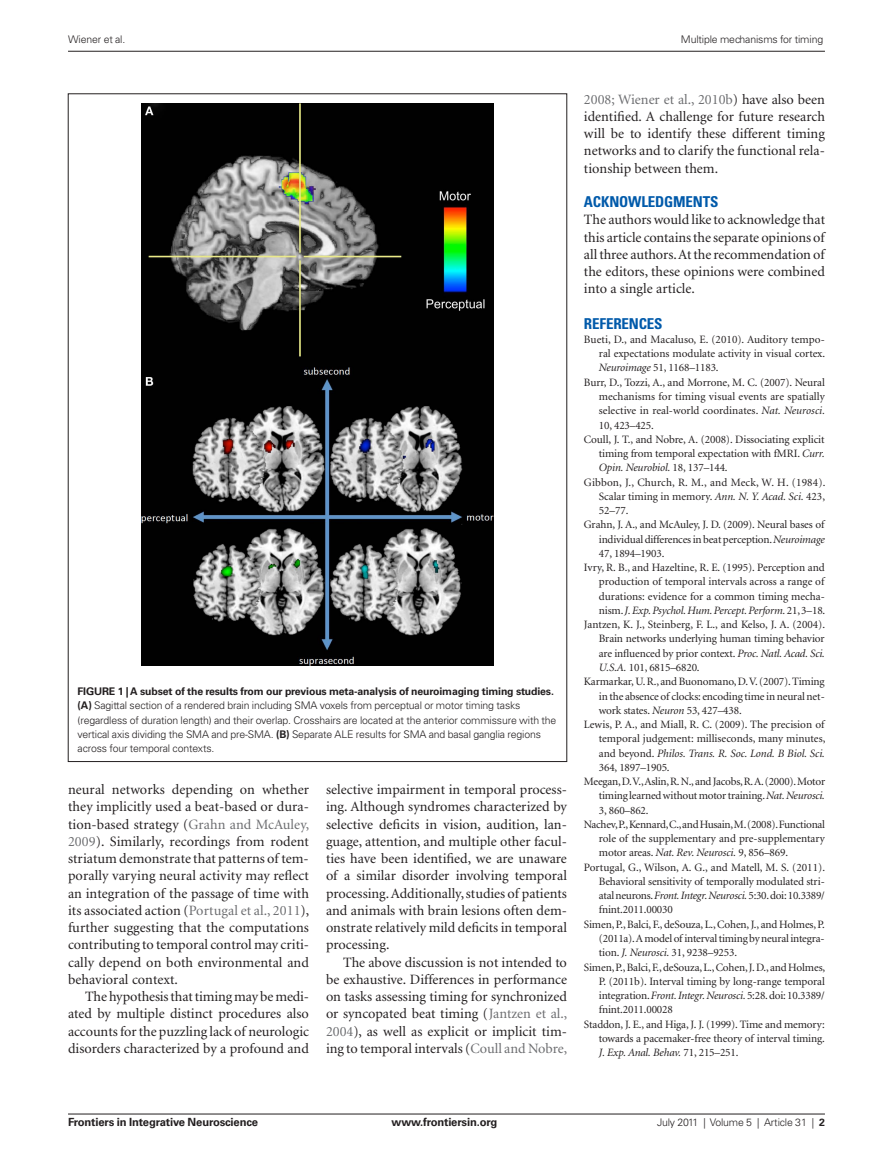
<style>
.page{position:relative;width:893px;height:1170px;background:#fff}
.page>*{position:absolute;margin:0;border:0;box-sizing:border-box;transform-origin:0 0}
.t1{font:700 condensed 15px "Univers";letter-spacing:-.01em;color:#015aaa}
.t2{font:14.25px/17.2px "Minion";color:#231f20;text-align:justify}
.t3{font:11.25px "Minion";letter-spacing:-.01em;color:#231f20}
.t4{font:italic 11.25px "Minion";letter-spacing:-.01em;color:#231f20}
.t5{font:700 11.25px "Univers";letter-spacing:-.015em;color:#231f20}
.t6{font:11.25px "Minion";letter-spacing:.015em;color:#231f20}
.t7{font:300 10.5px/14.2px "Univers";letter-spacing:-.015em;color:#231f20}
.s1{font-weight:700}
.s2{color:#6c6d70}
.s3{font-style:italic}
.s4{font-style:normal}
</style>
<div class="page">
<img style="left:141px;top:103px;width:353px;height:562px">
<hr style="left:68px;top:51px;width:757px;height:1px;background:#231f20">
<hr style="left:68px;top:1113px;width:757px;height:1px;background:#231f20">
<p class="t7" style="left:68px;top:32px;width:59px">Wiener et al.</p>
<p class="t7" style="left:681px;top:32px;width:144px">Multiple mechanisms for timing</p>
<p class="t7" style="left:78px;top:684px;width:480px"><span class="s1">Figure 1 | A subset of the results from our previous meta-analysis of neuroimaging timing studies. (A)</span> Sagittal section of a rendered brain including SMA voxels from perceptual or motor timing tasks (regardless of duration length) and their overlap. Crosshairs are located at the anterior commissure with the vertical axis dividing the SMA and pre-SMA. <span class="s1">(B)</span> Separate ALE results for SMA and basal ganglia regions across four temporal contexts.</p>
<p class="t2" style="left:68px;top:781px;width:243px">neural networks depending on whether they implicitly used a beat-based or dura&shy;tion-based strategy (<span class="s2">Grahn and McAuley, 2009</span>). Similarly, recordings from rodent striatum demonstrate that patterns of tem&shy;porally varying neural activity may reflect an integration of the passage of time with its associated action (<span class="s2">Portugal et al., 2011</span>), further suggesting that the computations contributing to temporal control may criti&shy;cally depend on both environmental and behavioral context.</p>
<p class="t2" style="left:68px;top:988px;width:243px;text-indent:17px">The hypothesis that timing may be medi&shy;ated by multiple distinct procedures also accounts for the puzzling lack of neurologic disorders characterized by a profound and</p>
<p class="t2" style="left:326px;top:781px;width:242px">selective impairment in temporal process&shy;ing. Although syndromes characterized by selective deficits in vision, audition, lan&shy;guage, attention, and multiple other facul&shy;ties have been identified, we are unaware of a similar disorder involving temporal processing. Additionally, studies of patients and animals with brain lesions often dem&shy;onstrate relatively mild deficits in temporal processing.</p>
<p class="t2" style="left:326px;top:953px;width:243px;text-indent:17px">The above discussion is not intended to be exhaustive. Differences in performance on tasks assessing timing for synchronized or syncopated beat timing (<span class="s2">Jantzen et al., 2004</span>), as well as explicit or implicit tim&shy;ing to temporal intervals (<span class="s2">Coull and Nobre,</span></p>
<p class="t2" style="left:584px;top:91px;width:242px"><span class="s2">2008; Wiener et al., 2010b</span>) have also been identified. A challenge for future research will be to identify these different timing networks and to clarify the functional rela&shy;tionship between them.</p>
<h1 class="t1" style="left:584px;top:192px;width:136px">ACKNOWLEDGMENTS</h1>
<p class="t2" style="left:584px;top:212px;width:243px">The authors would like to acknowledge that this article contains the separate opinions of all three authors. At the recommendation of the editors, these opinions were combined into a single article.</p>
<h1 class="t1" style="left:584px;top:314px;width:80px">REFERENCES</h1>
<p class="t3" style="left:584px;top:334px;width:242px">Bueti, D., and Macaluso, E. (2010). Auditory tempo-</p>
<p class="t3" style="left:599px;top:348px;width:228px">ral expectations modulate activity in visual cortex.</p>
<p class="t3" style="left:599px;top:362px;width:121px"><span class="s3">Neuroimage</span> 51, 1168–1183.</p>
<p class="t3" style="left:584px;top:376px;width:242px">Burr, D., Tozzi, A., and Morrone, M. C. (2007). Neural</p>
<p class="t3" style="left:599px;top:391px;width:227px">mechanisms for timing visual events are spatially</p>
<p class="t3" style="left:599px;top:405px;width:228px">selective in real-world coordinates. <span class="s3">Nat. Neurosci.</span></p>
<p class="t3" style="left:599px;top:419px;width:56px">10, 423–425.</p>
<p class="t3" style="left:584px;top:433px;width:242px">Coull, J. T., and Nobre, A. (2008). Dissociating explicit</p>
<p class="t3" style="left:599px;top:448px;width:228px">timing from temporal expectation with fMRI. <span class="s3">Curr.</span></p>
<p class="t4" style="left:599px;top:462px;width:130px">Opin. Neurobiol. <span class="s4">18, 137–144.</span></p>
<p class="t6" style="left:584px;top:476px;width:243px">Gibbon, J., Church, R. M., and Meck, W. H. (1984).</p>
<p class="t3" style="left:599px;top:490px;width:228px">Scalar timing in memory. <span class="s3">Ann. N. Y. Acad. Sci.</span> 423,</p>
<p class="t3" style="left:599px;top:505px;width:31px">52–77.</p>
<p class="t3" style="left:584px;top:519px;width:242px">Grahn, J. A., and McAuley, J. D. (2009). Neural bases of</p>
<p class="t3" style="left:599px;top:533px;width:227px">individual differences in beat perception. <span class="s3">Neuroimage</span></p>
<p class="t3" style="left:599px;top:547px;width:67px">47, 1894–1903.</p>
<p class="t3" style="left:584px;top:562px;width:242px">Ivry, R. B., and Hazeltine, R. E. (1995). Perception and</p>
<p class="t3" style="left:599px;top:576px;width:227px">production of temporal intervals across a range of</p>
<p class="t3" style="left:599px;top:590px;width:227px">durations: evidence for a common timing mecha-</p>
<p class="t4" style="left:599px;top:604px;width:228px"><span class="s4">nism.</span> J. Exp. Psychol. Hum. Percept. Perform. <span class="s4">21, 3–18.</span></p>
<p class="t3" style="left:584px;top:619px;width:243px">Jantzen, K. J., Steinberg, F. L., and Kelso, J. A. (2004).</p>
<p class="t3" style="left:599px;top:633px;width:227px">Brain networks underlying human timing behavior</p>
<p class="t3" style="left:599px;top:647px;width:228px">are influenced by prior context. <span class="s3">Proc. Natl. Acad. Sci.</span></p>
<p class="t3" style="left:599px;top:661px;width:102px"><span class="s3">U.S.A.</span> 101, 6815–6820.</p>
<p class="t3" style="left:584px;top:676px;width:242px">Karmarkar, U. R., and Buonomano, D. V. (2007). Timing</p>
<p class="t3" style="left:599px;top:690px;width:228px">in the absence of clocks: encoding time in neural net-</p>
<p class="t3" style="left:599px;top:704px;width:144px">work states. <span class="s3">Neuron</span> 53, 427–438.</p>
<p class="t3" style="left:584px;top:718px;width:242px">Lewis, P. A., and Miall, R. C. (2009). The precision of</p>
<p class="t3" style="left:599px;top:733px;width:228px">temporal judgement: milliseconds, many minutes,</p>
<p class="t4" style="left:599px;top:747px;width:228px"><span class="s4">and beyond.</span> Philos. Trans. R. Soc. Lond. B Biol. Sci.</p>
<p class="t3" style="left:599px;top:761px;width:72px">364, 1897–1905.</p>
<p class="t3" style="left:584px;top:775px;width:243px">Meegan, D. V., Aslin, R. N., and Jacobs, R. A. (2000). Motor</p>
<p class="t3" style="left:599px;top:790px;width:228px">timing learned without motor training. <span class="s3">Nat. Neurosci.</span></p>
<p class="t3" style="left:599px;top:804px;width:51px">3, 860–862.</p>
<p class="t3" style="left:584px;top:818px;width:243px">Nachev, P., Kennard, C., and Husain, M. (2008). Functional</p>
<p class="t3" style="left:599px;top:832px;width:228px">role of the supplementary and pre-supplementary</p>
<p class="t3" style="left:599px;top:847px;width:191px">motor areas. <span class="s3">Nat. Rev. Neurosci.</span> 9, 856–869.</p>
<p class="t3" style="left:584px;top:861px;width:243px">Portugal, G., Wilson, A. G., and Matell, M. S. (2011).</p>
<p class="t3" style="left:599px;top:875px;width:228px">Behavioral sensitivity of temporally modulated stri-</p>
<p class="t3" style="left:599px;top:890px;width:228px">atal neurons. <span class="s3">Front. Integr. Neurosci.</span> 5:30. doi: 10.3389/</p>
<p class="t3" style="left:599px;top:904px;width:76px">fnint.2011.00030</p>
<p class="t3" style="left:584px;top:918px;width:243px">Simen, P., Balci, F., deSouza, L., Cohen, J., and Holmes, P.</p>
<p class="t3" style="left:599px;top:932px;width:227px">(2011a). A model of interval timing by neural integra-</p>
<p class="t3" style="left:599px;top:947px;width:140px">tion. <span class="s3">J. Neurosci.</span> 31, 9238–9253.</p>
<p class="t3" style="left:584px;top:961px;width:243px">Simen, P., Balci, F., deSouza, L., Cohen, J. D., and Holmes,</p>
<p class="t3" style="left:599px;top:975px;width:228px">P. (2011b). Interval timing by long-range temporal</p>
<p class="t3" style="left:599px;top:989px;width:227px">integration. <span class="s3">Front. Integr. Neurosci.</span> 5:28. doi: 10.3389/</p>
<p class="t3" style="left:599px;top:1004px;width:76px">fnint.2011.00028</p>
<p class="t3" style="left:584px;top:1018px;width:242px">Staddon, J. E., and Higa, J. J. (1999). Time and memory:</p>
<p class="t3" style="left:599px;top:1032px;width:228px">towards a pacemaker-free theory of interval timing.</p>
<p class="t4" style="left:599px;top:1046px;width:141px">J. Exp. Anal. Behav. <span class="s4">71, 215–251.</span></p>
<p class="t5" style="left:68px;top:1115px;width:192px">Frontiers in Integrative Neuroscience</p>
<p class="t5" style="left:392px;top:1115px;width:107px">www.frontiersin.org</p>
<p class="t7" style="left:657px;top:1115px;width:169px">July 2011 | Volume 5 | Article 31 | <span class="s1">2</span></p>
</div>
